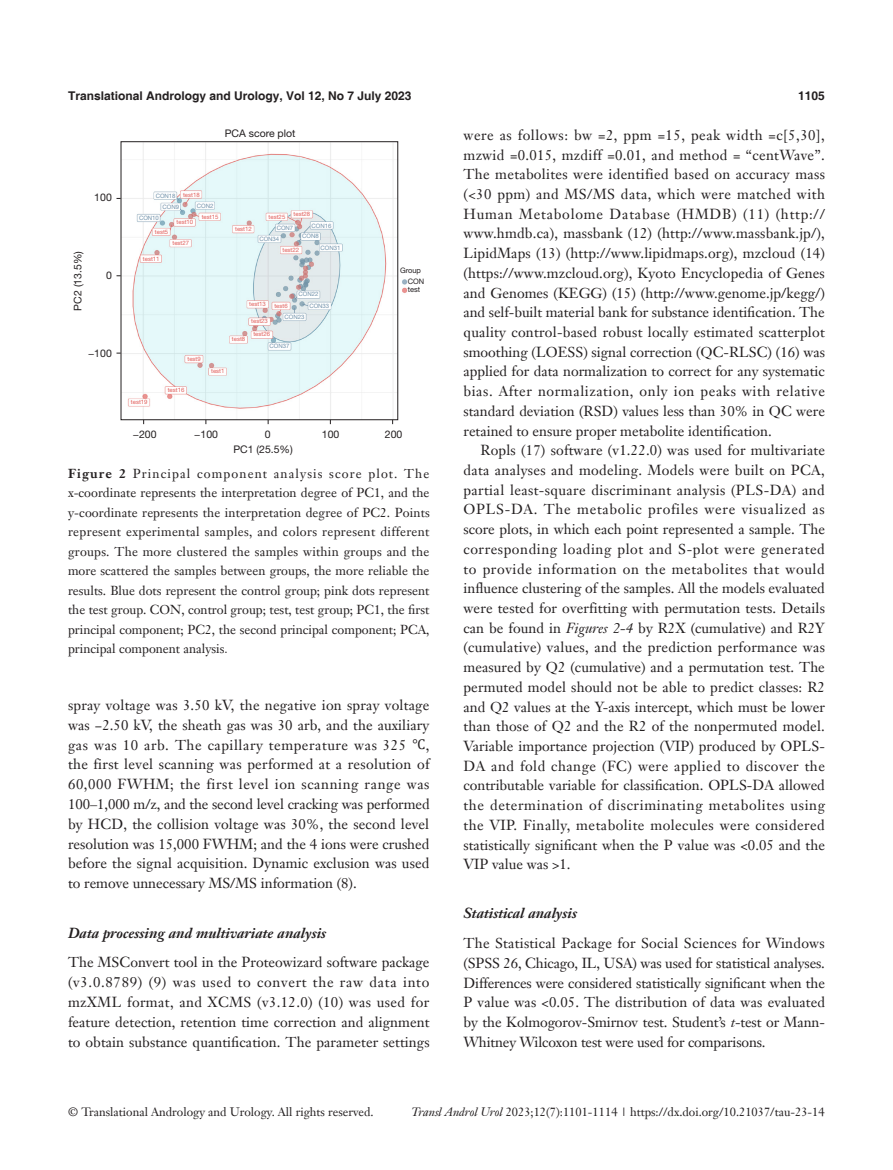
<style>
.page{position:relative;width:893px;height:1170px;background:#fff}
.page>*{position:absolute;margin:0;border:0;box-sizing:border-box;transform-origin:0 0}
.t1{font:14.25px/19.6px "Janson Text LT";color:#231f20;text-align:justify}
._2ji-6_5{font:italic 700 14.25px "Janson Text LT";color:#231f20}
.t2{font:12.75px/19.5px "Janson Text LT";color:#231f20;text-align:justify}
.t3{font:12px "Janson Text LT";color:#231f20}
.t4{font:700 12px "Helvetica";color:#231f20}
.t5{font:10.5px "Helvetica Neue LT Pro";color:#231f20}
.t6{font:7.5px "Helvetica Neue LT Pro";color:#231f20}
.t7{font:6px "Helvetica Neue LT Pro";color:#e15e5a}
.t8{font:6px "Helvetica Neue LT Pro";color:#6f90a9}
.s1{font-weight:700}
.s2{font-family:"Times New Roman"}
.s3{font-family:"Cambria"}
.s4{font-style:italic}
</style>
<div class="page">
<img style="left:123px;top:141px;width:285px;height:279px">
<div style="left:121px;top:141px;width:277px;height:279px;border:1px solid #231f20"></div>
<p class="t4" style="left:68px;top:88px;width:345px">Translational Andrology and Urology, Vol 12, No 7 July 2023</p>
<p class="t4" style="left:798px;top:88px;width:28px">1105</p>
<p class="t5" style="left:225px;top:126px;width:72px">PCA score plot</p>
<p class="t5" style="left:94px;top:191px;width:19px">100</p>
<p class="t5" style="left:71px;top:310px;width:61px;rotate:-90deg">PC2 (13.5%)</p>
<p class="t5" style="left:106px;top:269px;width:7px">0</p>
<p class="t5" style="left:88px;top:347px;width:25px">−100</p>
<p class="t8" style="left:156px;top:192px;width:21px">CON18</p>
<p class="t7" style="left:183px;top:191px;width:18px">test18</p>
<p class="t8" style="left:163px;top:203px;width:18px">CON9</p>
<p class="t8" style="left:197px;top:202px;width:18px">CON2</p>
<p class="t8" style="left:139px;top:214px;width:21px">CON10</p>
<p class="t7" style="left:177px;top:218px;width:18px">test10</p>
<p class="t7" style="left:202px;top:213px;width:18px">test15</p>
<p class="t7" style="left:155px;top:228px;width:15px">test5</p>
<p class="t7" style="left:143px;top:255px;width:18px">test11</p>
<p class="t7" style="left:172px;top:239px;width:18px">test27</p>
<p class="t7" style="left:187px;top:354px;width:15px">test9</p>
<p class="t7" style="left:235px;top:225px;width:18px">test12</p>
<p class="t7" style="left:269px;top:213px;width:18px">test25</p>
<p class="t7" style="left:294px;top:210px;width:18px">test28</p>
<p class="t8" style="left:277px;top:224px;width:18px">CON7</p>
<p class="t8" style="left:312px;top:222px;width:21px">CON16</p>
<p class="t8" style="left:302px;top:232px;width:18px">CON8</p>
<p class="t8" style="left:321px;top:244px;width:21px">CON31</p>
<p class="t7" style="left:282px;top:246px;width:18px">test22</p>
<p class="t8" style="left:259px;top:235px;width:21px">CON34</p>
<p class="t8" style="left:298px;top:290px;width:21px">CON22</p>
<p class="t8" style="left:309px;top:302px;width:21px">CON33</p>
<p class="t8" style="left:284px;top:313px;width:21px">CON23</p>
<p class="t7" style="left:249px;top:300px;width:18px">test13</p>
<p class="t7" style="left:274px;top:302px;width:15px">test6</p>
<p class="t7" style="left:251px;top:317px;width:18px">test23</p>
<p class="t7" style="left:253px;top:330px;width:18px">test26</p>
<p class="t8" style="left:270px;top:342px;width:21px">CON37</p>
<p class="t7" style="left:232px;top:335px;width:15px">test8</p>
<p class="t6" style="left:400px;top:266px;width:22px">Group</p>
<p class="t6" style="left:408px;top:277px;width:18px">CON</p>
<p class="t6" style="left:408px;top:285px;width:14px">test</p>
<p class="t7" style="left:211px;top:367px;width:15px">test1</p>
<p class="t7" style="left:168px;top:386px;width:18px">test16</p>
<p class="t7" style="left:131px;top:398px;width:18px">test19</p>
<p class="t5" style="left:133px;top:427px;width:25px">−200</p>
<p class="t5" style="left:194px;top:427px;width:25px">−100</p>
<p class="t5" style="left:265px;top:427px;width:7px">0</p>
<p class="t5" style="left:322px;top:427px;width:19px">100</p>
<p class="t5" style="left:385px;top:427px;width:19px">200</p>
<p class="t5" style="left:233px;top:442px;width:61px">PC1 (25.5%)</p>
<p class="t2" style="left:68px;top:463px;width:363px"><span class="s1">Figure 2</span> Principal component analysis score plot. The x-coordinate represents the interpretation degree of PC1, and the y-coordinate represents the interpretation degree of PC2. Points represent experimental samples, and colors represent different groups. The more clustered the samples within groups and the more scattered the samples between groups, the more reliable the results. Blue dots represent the control group; pink dots represent the test group. CON, control group; test, test group; PC1, the first principal component; PC2, the second principal component; PCA, principal component analysis<span class="s2">.</span></p>
<p class="t1" style="left:68px;top:695px;width:363px">spray voltage was 3.50 kV, the negative ion spray voltage was −2.50 kV, the sheath gas was 30 arb, and the auxiliary gas was 10 arb. The capillary temperature was 325 <span class="s3">℃</span>, the first level scanning was performed at a resolution of 60,000 FWHM; the first level ion scanning range was 100–1,000 m/z, and the second level cracking was performed by HCD, the collision voltage was 30%, the second level resolution was 15,000 FWHM; and the 4 ions were crushed before the signal acquisition. Dynamic exclusion was used to remove unnecessary MS/MS information (8).</p>
<p class="_2ji-6_5" style="left:68px;top:923px;width:260px">Data processing and multivariate analysis</p>
<p class="t1" style="left:68px;top:952px;width:363px">The MSConvert tool in the Proteowizard software package (v3.0.8789) (9) was used to convert the raw data into mzXML format, and XCMS (v3.12.0) (10) was used for feature detection, retention time correction and alignment to obtain substance quantification. The parameter settings</p>
<p class="t1" style="left:463px;top:125px;width:363px">were as follows: bw =2, ppm =15, peak width =c[5,30], mzwid =0.015, mzdiff =0.01, and method = “centWave”.<br>The metabolites were identified based on accuracy mass (&lt;30 ppm) and MS/MS data, which were matched with Human Metabolome Database (HMDB) (11) (http:// www.hmdb.ca), massbank (12) (http://www.massbank.jp/), LipidMaps (13) (http://www.lipidmaps.org), mzcloud (14) (https://www.mzcloud.org), Kyoto Encyclopedia of Genes and Genomes (KEGG) (15) (http://www.genome.jp/kegg/) and self-built material bank for substance identification. The quality control-based robust locally estimated scatterplot smoothing (LOESS) signal correction (QC-RLSC) (16) was applied for data normalization to correct for any systematic bias. After normalization, only ion peaks with relative standard deviation (RSD) values less than 30% in QC were retained to ensure proper metabolite identification.</p>
<p class="t1" style="left:463px;top:440px;width:363px;text-indent:17px">Ropls (17) software (v1.22.0) was used for multivariate data analyses and modeling. Models were built on PCA, partial least-square discriminant analysis (PLS-DA) and OPLS-DA. The metabolic profiles were visualized as score plots, in which each point represented a sample. The corresponding loading plot and S-plot were generated to provide information on the metabolites that would influence clustering of the samples. All the models evaluated were tested for overfitting with permutation tests. Details can be found in <span class="s4">Figures 2-4</span> by R2X (cumulative) and R2Y (cumulative) values, and the prediction performance was measured by Q2 (cumulative) and a permutation test. The permuted model should not be able to predict classes: R2 and Q2 values at the Y-axis intercept, which must be lower than those of Q2 and the R2 of the nonpermuted model.<br>Variable importance projection (VIP) produced by OPLS-DA and fold change (FC) were applied to discover the contributable variable for classification. OPLS-DA allowed the determination of discriminating metabolites using the VIP. Finally, metabolite molecules were considered statistically significant when the P value was &lt;0.05 and the VIP value was &gt;1.</p>
<p class="_2ji-6_5" style="left:463px;top:904px;width:115px">Statistical analysis</p>
<p class="t1" style="left:463px;top:933px;width:363px">The Statistical Package for Social Sciences for Windows (SPSS 26, Chicago, IL, USA) was used for statistical analyses.<br>Differences were considered statistically significant when the P value was &lt;0.05. The distribution of data was evaluated by the Kolmogorov-Smirnov test. Student’s <span class="s4">t</span>-test or Mann-Whitney Wilcoxon test were used for comparisons.</p>
<p class="t3" style="left:68px;top:1104px;width:307px">© Translational Andrology and Urology. All rights reserved.</p>
<p class="t3" style="left:412px;top:1104px;width:415px"><span class="s4">Transl Androl Urol</span> 2023;12(7):1101-1114 | https://dx.doi.org/10.21037/tau-23-14</p>
</div>
